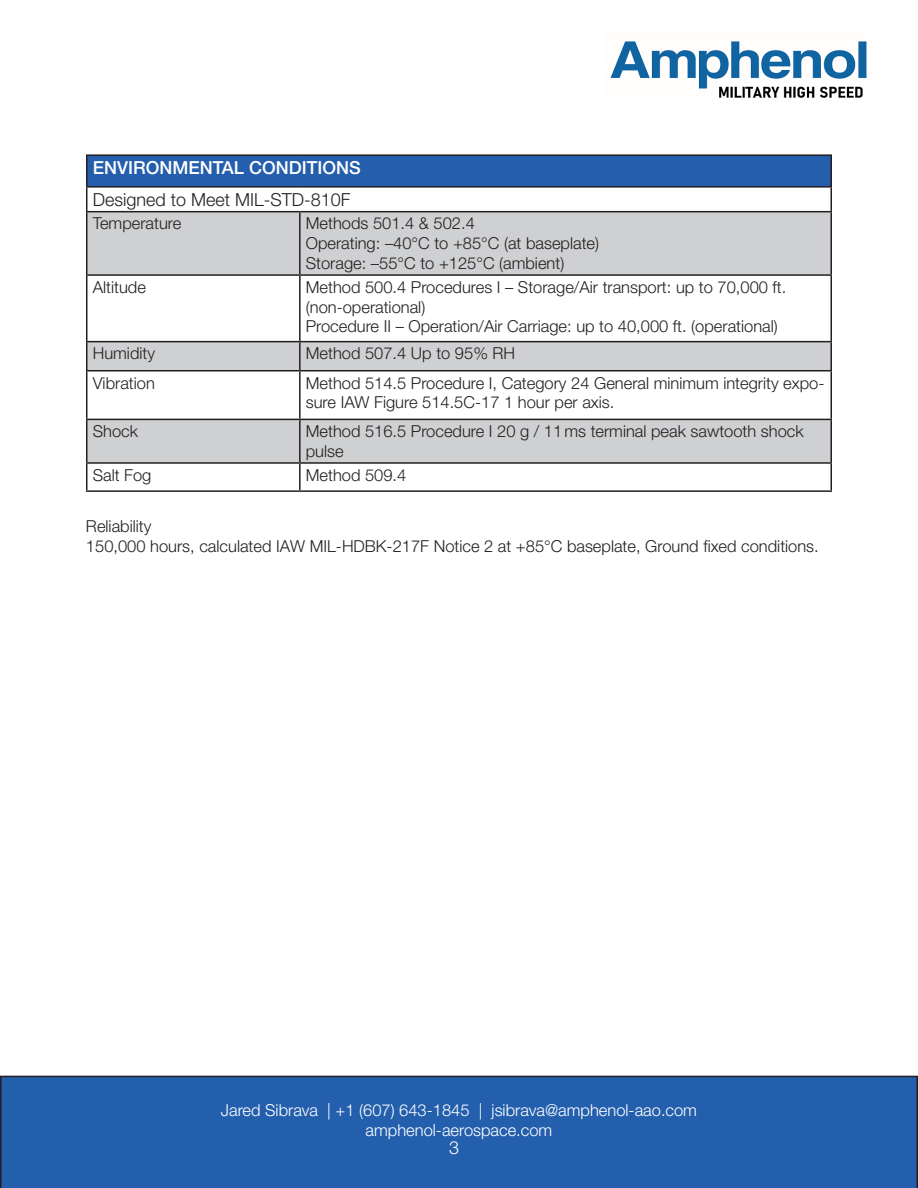
<style>
.page{position:relative;width:918px;height:1188px;background:#fff}
.page>*{position:absolute;margin:0;border:0;box-sizing:border-box;transform-origin:0 0}
.t1{font:300 18px "Helvetica Neue LT Std";color:#231f20}
.t2{font:500 18px "Helvetica Neue LT Std";color:#fff}
.t3{font:300 18px "Helvetica Neue LT Std";color:#fff}
.t4{font:300 16.5px/19.8px "Helvetica Neue LT Std";color:#231f20}
.t5{font:300 16.5px/19.8px "Helvetica Neue LT Std";color:#fff;text-align:center}
</style>
<div class="page">
<img style="left:610px;top:41px;width:257px;height:57px">
<div style="left:0;top:1076px;width:918px;height:112px;background:#235fad"></div>
<div style="left:87px;top:155px;width:744px;height:32px;background:#245eac"></div>
<svg style="left:87px;top:188px;width:744px;height:23px"></svg>
<svg style="left:87px;top:212px;width:744px;height:250px;fill:#cfd0d2"></svg>
<hr style="left:86px;top:154px;width:214px;height:2px;background:#231f20">
<hr style="left:86px;top:156px;width:1px;height:30px;background:#231f20">
<hr style="left:300px;top:154px;width:532px;height:2px;background:#231f20">
<hr style="left:831px;top:156px;width:1px;height:30px;background:#231f20">
<hr style="left:86px;top:186px;width:214px;height:2px;background:#231f20">
<svg style="left:86px;top:188px;width:1px;height:23px"></svg>
<hr style="left:300px;top:186px;width:532px;height:2px;background:#231f20">
<svg style="left:831px;top:188px;width:1px;height:23px"></svg>
<hr style="left:86px;top:211px;width:214px;height:1px;background:#231f20">
<hr style="left:86px;top:212px;width:1px;height:62px;background:#231f20">
<hr style="left:300px;top:211px;width:532px;height:1px;background:#231f20">
<hr style="left:299px;top:212px;width:2px;height:62px;background:#231f20">
<hr style="left:831px;top:212px;width:1px;height:62px;background:#231f20">
<hr style="left:86px;top:274px;width:214px;height:2px;background:#231f20">
<hr style="left:86px;top:276px;width:1px;height:65px;background:#231f20">
<hr style="left:300px;top:274px;width:532px;height:2px;background:#231f20">
<hr style="left:299px;top:276px;width:2px;height:65px;background:#231f20">
<hr style="left:831px;top:276px;width:1px;height:65px;background:#231f20">
<hr style="left:86px;top:341px;width:214px;height:1px;background:#231f20">
<svg style="left:86px;top:342px;width:1px;height:28px"></svg>
<hr style="left:300px;top:341px;width:532px;height:1px;background:#231f20">
<hr style="left:299px;top:342px;width:2px;height:28px;background:#231f20">
<svg style="left:831px;top:342px;width:1px;height:28px"></svg>
<hr style="left:86px;top:370px;width:214px;height:1px;background:#231f20">
<hr style="left:86px;top:371px;width:1px;height:48px;background:#231f20">
<hr style="left:300px;top:370px;width:532px;height:1px;background:#231f20">
<hr style="left:299px;top:371px;width:2px;height:48px;background:#231f20">
<hr style="left:831px;top:371px;width:1px;height:48px;background:#231f20">
<hr style="left:86px;top:419px;width:214px;height:1px;background:#231f20">
<hr style="left:86px;top:420px;width:1px;height:42px;background:#231f20">
<hr style="left:300px;top:419px;width:532px;height:1px;background:#231f20">
<hr style="left:299px;top:420px;width:2px;height:42px;background:#231f20">
<hr style="left:831px;top:420px;width:1px;height:42px;background:#231f20">
<hr style="left:86px;top:462px;width:214px;height:2px;background:#231f20">
<svg style="left:86px;top:464px;width:1px;height:26px"></svg>
<hr style="left:300px;top:462px;width:532px;height:2px;background:#231f20">
<hr style="left:299px;top:464px;width:2px;height:26px;background:#231f20">
<svg style="left:831px;top:464px;width:1px;height:26px"></svg>
<hr style="left:86px;top:490px;width:214px;height:2px;background:#231f20">
<hr style="left:300px;top:490px;width:532px;height:2px;background:#231f20">
<p class="t2" style="left:93px;top:157px;width:270px">ENVIRONMENTAL CONDITIONS</p>
<p class="t1" style="left:93px;top:188px;width:259px">Designed to Meet MIL-STD-810F</p>
<p class="t4" style="left:93px;top:213px;width:90px">Temperature</p>
<p class="t4" style="left:306px;top:213px;width:171px">Methods 501.4 &amp; 502.4</p>
<p class="t4" style="left:306px;top:233px;width:295px">Operating: –40°C to +85°C (at baseplate)</p>
<p class="t4" style="left:306px;top:253px;width:260px">Storage: –55°C to +125°C (ambient)</p>
<p class="t4" style="left:93px;top:277px;width:55px">Altitude</p>
<p class="t4" style="left:306px;top:277px;width:482px">Method 500.4 Procedures I – Storage/Air transport: up to 70,000 ft. (non-operational)</p>
<p class="t4" style="left:306px;top:316px;width:473px">Procedure II – Operation/Air Carriage: up to 40,000 ft. (operational)</p>
<p class="t4" style="left:93px;top:343px;width:64px">Humidity</p>
<p class="t4" style="left:306px;top:343px;width:211px">Method 507.4 Up to 95% RH</p>
<p class="t4" style="left:93px;top:372px;width:64px">Vibration</p>
<p class="t4" style="left:306px;top:372px;width:520px">Method 514.5 Procedure I, Category 24 General minimum integrity expo&shy;sure IAW Figure 514.5C-17 1 hour per axis.</p>
<p class="t4" style="left:93px;top:421px;width:47px">Shock</p>
<p class="t4" style="left:306px;top:421px;width:499px">Method 516.5 Procedure I 20 g / 11ms terminal peak sawtooth shock pulse</p>
<p class="t4" style="left:93px;top:465px;width:60px">Salt Fog</p>
<p class="t4" style="left:306px;top:465px;width:102px">Method 509.4</p>
<p class="t4" style="left:86px;top:516px;width:67px">Reliability</p>
<p class="t4" style="left:86px;top:536px;width:734px">150,000 hours, calculated IAW MIL-HDBK-217F Notice 2 at +85°C baseplate, Ground fixed conditions.</p>
<p class="t5" style="left:221px;top:1100px;width:478px">Jared Sibrava | +1 (607) 643-1845 | jsibrava@amphenol-aao.com amphenol-aerospace.com</p>
<p class="t3" style="left:449px;top:1136px;width:12px">3</p>
</div>
